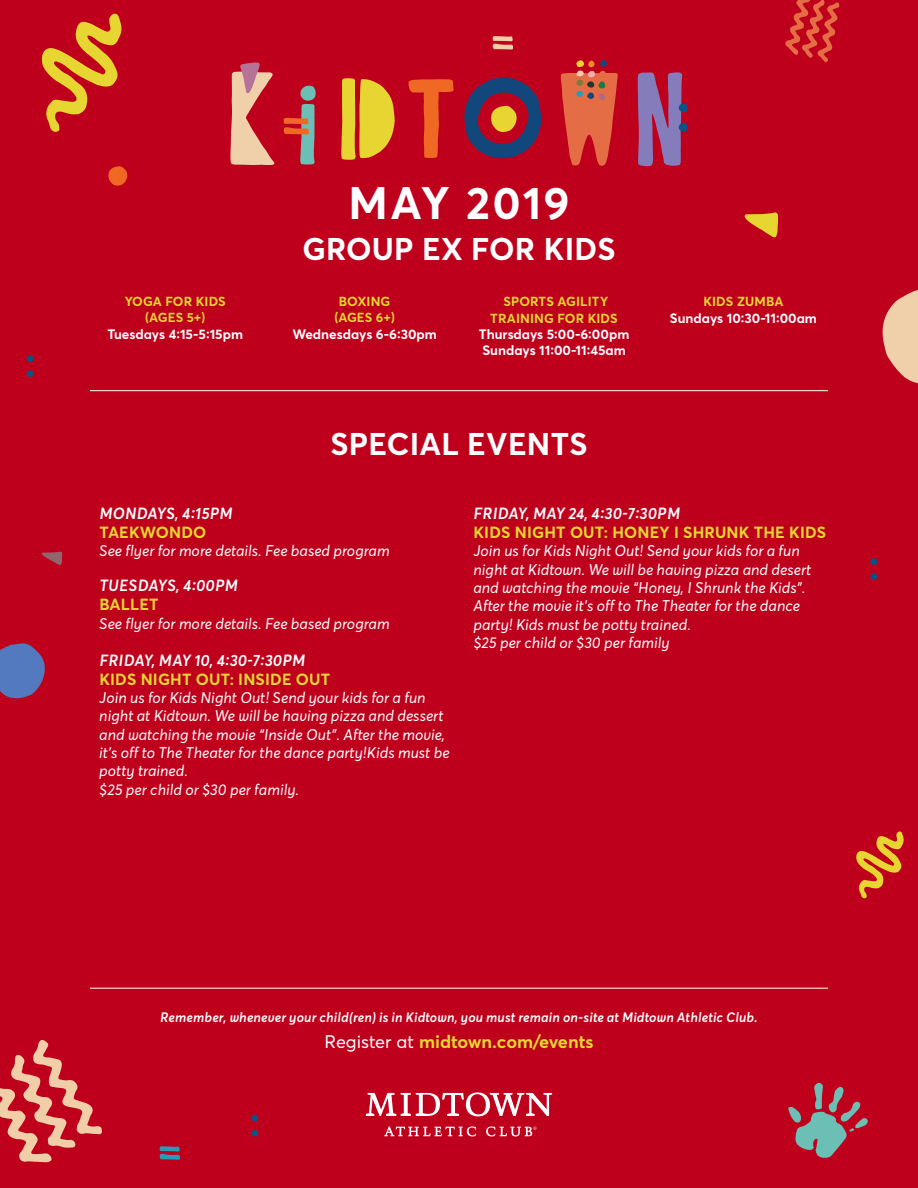
<style>
.page{position:relative;width:918px;height:1188px;background:#bf001c}
.page>*{position:absolute;margin:0;border:0;box-sizing:border-box;transform-origin:0 0}
.t1{font:700 45px "Averta";letter-spacing:.05em;color:#fff}
.t2{font:700 31.05px "Averta";letter-spacing:.01em;color:#fff}
.t3{font:700 18px "Averta";color:#e7d631}
.t4{font:italic 600 16.05px "Averta";letter-spacing:.005em;color:#fff}
.t5{font:700 16.05px "Averta";letter-spacing:.01em;color:#e7d631}
.t6{font:italic 15.3px/18.3px "Averta";color:#fff}
.t7{font:700 13.5px "Averta";color:#fff}
.t8{font:italic 600 13.5px "Averta";letter-spacing:.01em;color:#fff}
.t9{font:700 13.05px "Averta";letter-spacing:.01em;color:#e7d631}
.s1{font-weight:400;color:#fff}
</style>
<div class="page">
<svg style="left:408px;top:79px;width:46px;height:79px"></svg>
<svg style="left:464px;top:78px;width:77px;height:80px"></svg>
<svg style="left:283px;top:85px;width:33px;height:80px"></svg>
<svg style="left:341px;top:78px;width:54px;height:82px"></svg>
<svg style="left:230px;top:62px;width:44px;height:103px"></svg>
<svg style="left:638px;top:72px;width:50px;height:94px"></svg>
<svg style="left:561px;top:60px;width:57px;height:106px"></svg>
<hr style="left:90px;top:390px;width:738px;height:1px;background:#fff">
<hr style="left:90px;top:988px;width:738px;height:1px;background:#fff">
<svg style="left:0;top:1040px;width:102px;height:122px"></svg>
<svg style="left:42px;top:14px;width:80px;height:118px"></svg>
<svg style="left:788px;top:1082px;width:80px;height:76px"></svg>
<svg style="left:42px;top:552px;width:20px;height:13px"></svg>
<svg style="left:882px;top:290px;width:36px;height:94px"></svg>
<svg style="left:108px;top:166px;width:19px;height:20px"></svg>
<svg style="left:0;top:643px;width:45px;height:55px"></svg>
<svg style="left:251px;top:1115px;width:7px;height:22px"></svg>
<svg style="left:26px;top:355px;width:8px;height:22px"></svg>
<svg style="left:870px;top:558px;width:7px;height:22px"></svg>
<svg style="left:493px;top:36px;width:20px;height:14px"></svg>
<svg style="left:159px;top:1146px;width:21px;height:14px"></svg>
<svg style="left:856px;top:831px;width:48px;height:67px"></svg>
<svg style="left:745px;top:212px;width:33px;height:26px"></svg>
<svg style="left:384px;top:1127px;width:92px;height:9px"></svg>
<svg style="left:366px;top:1092px;width:186px;height:24px"></svg>
<svg style="left:486px;top:1127px;width:51px;height:9px"></svg>
<svg style="left:785px;top:0;width:54px;height:62px"></svg>
<p class="t9" style="left:125px;top:293px;width:103px">YOGA FOR KIDS</p>
<p class="t9" style="left:145px;top:310px;width:62px">(AGES 5+)</p>
<p class="t7" style="left:108px;top:325px;width:137px">Tuesdays 4:15-5:15pm</p>
<p class="t1" style="left:349px;top:175px;width:223px">MAY 2019</p>
<p class="t2" style="left:302px;top:230px;width:315px">GROUP EX FOR KIDS</p>
<p class="t9" style="left:339px;top:293px;width:53px">BOXING</p>
<p class="t9" style="left:334px;top:310px;width:62px">(AGES 6+)</p>
<p class="t7" style="left:292px;top:325px;width:146px">Wednesdays 6-6:30pm</p>
<p class="t9" style="left:503px;top:293px;width:106px">SPORTS AGILITY</p>
<p class="t9" style="left:490px;top:310px;width:129px">TRAINING FOR KIDS</p>
<p class="t7" style="left:479px;top:326px;width:152px">Thursdays 5:00-6:00pm</p>
<p class="t7" style="left:482px;top:342px;width:145px">Sundays 11:00-11:45am</p>
<p class="t2" style="left:331px;top:425px;width:258px">SPECIAL EVENTS</p>
<p class="t9" style="left:703px;top:293px;width:82px">KIDS ZUMBA</p>
<p class="t7" style="left:670px;top:309px;width:149px">Sundays 10:30-11:00am</p>
<p class="t4" style="left:99px;top:503px;width:135px">MONDAYS, 4:15PM</p>
<p class="t5" style="left:99px;top:522px;width:108px">TAEKWONDO</p>
<p class="t6" style="left:99px;top:542px;width:292px">See flyer for more details. Fee based program</p>
<p class="t4" style="left:99px;top:575px;width:140px">TUESDAYS, 4:00PM</p>
<p class="t5" style="left:99px;top:594px;width:61px">BALLET</p>
<p class="t6" style="left:99px;top:615px;width:292px">See flyer for more details. Fee based program</p>
<p class="t4" style="left:99px;top:650px;width:208px">FRIDAY, MAY 10, 4:30-7:30PM</p>
<p class="t5" style="left:99px;top:669px;width:232px">KIDS NIGHT OUT: INSIDE OUT</p>
<p class="t6" style="left:99px;top:689px;width:352px">Join us for Kids Night Out! Send your kids for a fun night at Kidtown. We will be having pizza and dessert and watching the movie “Inside Out”. After the movie, it’s off to The Theater for the dance party!Kids must be potty trained.</p>
<p class="t6" style="left:99px;top:781px;width:201px">$25 per child or $30 per family.</p>
<p class="t4" style="left:473px;top:503px;width:208px">FRIDAY, MAY 24, 4:30-7:30PM</p>
<p class="t5" style="left:473px;top:522px;width:354px">KIDS NIGHT OUT: HONEY I SHRUNK THE KIDS</p>
<p class="t6" style="left:473px;top:542px;width:339px">Join us for Kids Night Out! Send your kids for a fun night at Kidtown. We will be having pizza and desert and watching the movie “Honey, I Shrunk the Kids”.<br>After the movie it’s off to The Theater for the dance party! Kids must be potty trained.</p>
<p class="t6" style="left:473px;top:634px;width:198px">$25 per child or $30 per family</p>
<p class="t8" style="left:160px;top:1009px;width:599px">Remember, whenever your child(ren) is in Kidtown, you must remain on-site at Midtown Athletic Club.</p>
<p class="t3" style="left:325px;top:1030px;width:270px"><span class="s1">Register at</span> midtown.com/events</p>
</div>
